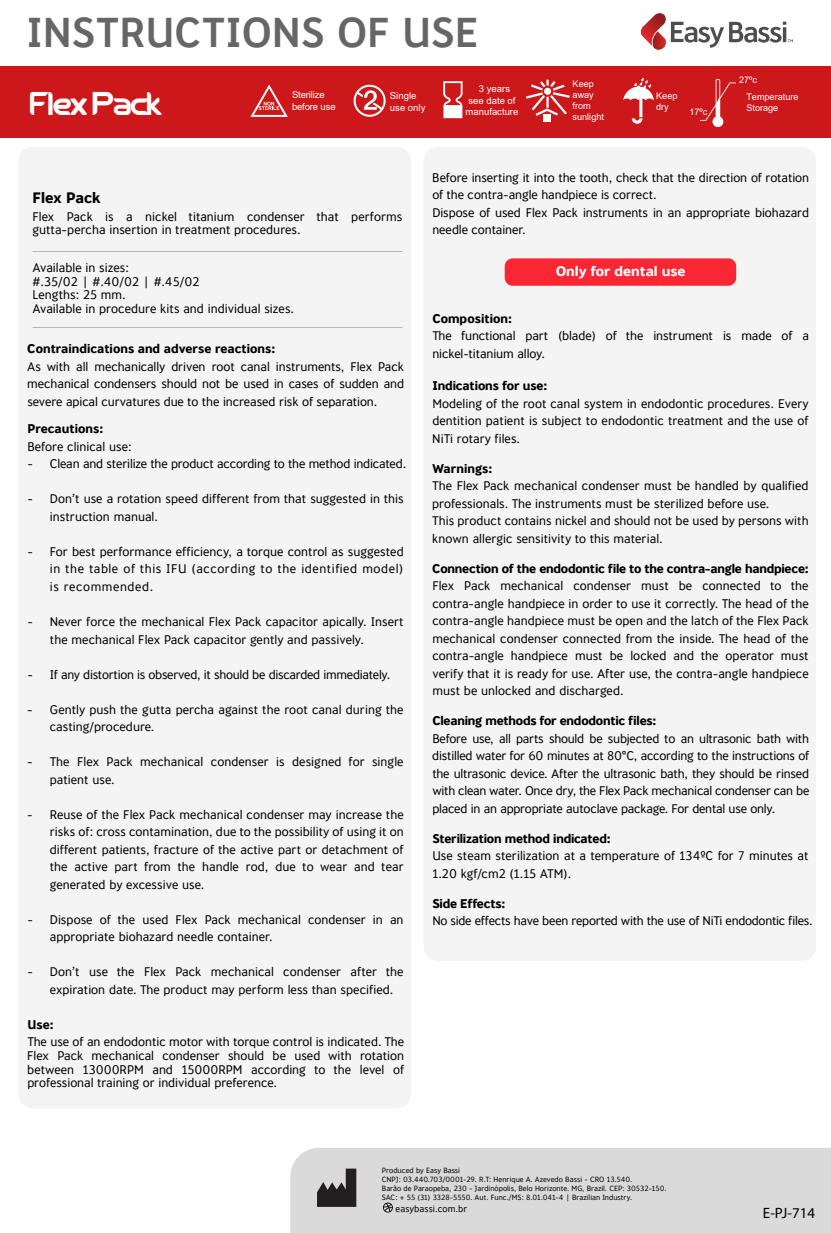
<style>
.page{position:relative;width:831px;height:1233px;background:#fff}
.page>*{position:absolute;margin:0;border:0;box-sizing:border-box;transform-origin:0 0}
.t1{font:500 41.5px "Banjax Lite";color:#666}
.t2{font:41.25px "FIFA Welcome";letter-spacing:-.06em;color:#fff}
.t3{font:700 15px "Banjax Lite";color:#000}
.t4{font:15px "Myriad Pro";color:#000}
.t5{font:700 13.75px "Banjax Lite";color:#fff}
.t6{font:12.5px/17.5px "Banjax Lite";color:#000}
.t7{font:700 12.5px "Banjax Lite";letter-spacing:-.02em;color:#000}
.t8{font:12.5px "Banjax Lite";letter-spacing:-.025em;color:#000}
.t9{font:700 12.5px "Banjax Lite";color:#000}
.t10{font:9.5px/11.4px "Arial";color:#fff}
.t11{font:9.25px "Banjax Lite";color:#000}
.t12{font:9.12px/10.9px "Arial";color:#fff}
.t13{font:7.5px/9px "Banjax Lite";color:#000}
</style>
<div class="page">
<div style="left:423px;top:147px;width:393px;height:814px;background:#f4f4f4;border-radius:14px"></div>
<div style="left:18px;top:147px;width:393px;height:961px;background:#f4f4f4;border-radius:14px"></div>
<div style="left:290px;top:1148px;width:541px;height:85px;background:#dadada"></div>
<svg style="left:317px;top:1168px;width:39px;height:39px"></svg>
<div style="left:0;top:66px;width:831px;height:72px;background:#cc181b"></div>
<img style="left:700px;top:79px;width:36px;height:47px">
<svg style="left:250px;top:85px;width:38px;height:32px"></svg>
<svg style="left:443px;top:81px;width:20px;height:37px"></svg>
<svg style="left:623px;top:78px;width:31px;height:46px"></svg>
<div style="left:543px;top:114px;width:8px;height:8px;background:#fff"></div>
<svg style="left:526px;top:79px;width:44px;height:37px"></svg>
<div style="left:544px;top:88px;width:7px;height:7px;border:1px solid #fff;border-radius:50%"></div>
<svg style="left:353px;top:85px;width:33px;height:32px"></svg>
<div style="left:505px;top:258px;width:231px;height:28px;background:#f92634;border-radius:8px"></div>
<svg style="left:383px;top:1202px;width:10px;height:10px"></svg>
<svg style="left:640px;top:13px;width:153px;height:37px"></svg>
<h1 class="t1" style="left:26px;top:8px;width:454px">INSTRUCTIONS OF USE</h1>
<p class="t12" style="left:739px;top:74px;width:19px">27ºc</p>
<p class="t12" style="left:573px;top:78px;width:33px">Keep away from sunlight</p>
<p class="t10" style="left:292px;top:89px;width:45px">Sterilize before use</p>
<p class="t10" style="left:466px;top:83px;width:54px;text-align:center">3 years<br>see date of manufacture</p>
<p class="t12" style="left:656px;top:90px;width:23px">Keep dry</p>
<h2 class="t2" style="left:28px;top:81px;width:135px">FlexPack</h2>
<p class="t12" style="left:746px;top:92px;width:54px">Temperature<br>Storage</p>
<p class="t10" style="left:390px;top:90px;width:37px">Single use only</p>
<p class="t12" style="left:689px;top:106px;width:19px">17ºc</p>
<p class="t3" style="left:32px;top:189px;width:70px">Flex Pack</p>
<p class="t6" style="left:32px;top:210px;width:371px;line-height:13.8px">Flex Pack is a nickel titanium condenser that performs gutta-percha insertion in treatment procedures.</p>
<p class="t6" style="left:32px;top:261px;width:263px;line-height:13.8px">Available in sizes:<br>#.35/02 | #.40/02 | #.45/02<br>Lengths: 25 mm.<br>Available in procedure kits and individual sizes.</p>
<p class="t9" style="left:27px;top:341px;width:250px">Contraindications and adverse reactions:</p>
<p class="t6" style="left:27px;top:358px;width:378px;text-align:justify">As with all mechanically driven root canal instruments, Flex Pack mechanical condensers should not be used in cases of sudden and severe apical curvatures due to the increased risk of separation.</p>
<p class="t9" style="left:27px;top:421px;width:77px">Precautions:</p>
<p class="t6" style="left:27px;top:438px;width:106px">Before clinical use:</p>
<p class="t6" style="left:27px;top:456px;width:380px">- Clean and sterilize the product according to the method indicated.</p>
<p class="t6" style="left:50px;top:491px;width:355px;text-indent:-22px">- Don’t use a rotation speed different from that suggested in this instruction manual.</p>
<p class="t6" style="left:50px;top:543px;width:355px;text-align:justify;text-indent:-22px">- For best performance efficiency, a torque control as suggested in the table of this IFU (according to the identified model) is recommended.</p>
<p class="t6" style="left:50px;top:613px;width:355px;text-indent:-23px">- Never force the mechanical Flex Pack capacitor apically. Insert the mechanical Flex Pack capacitor gently and passively.</p>
<p class="t8" style="left:27px;top:666px;width:365px">- If any distortion is observed, it should be discarded immediately.</p>
<p class="t6" style="left:50px;top:701px;width:355px;text-indent:-23px">- Gently push the gutta percha against the root canal during the casting/procedure.</p>
<p class="t6" style="left:50px;top:753px;width:355px;text-indent:-23px">- The Flex Pack mechanical condenser is designed for single patient use.</p>
<p class="t6" style="left:50px;top:806px;width:356px;text-align:justify;text-indent:-22px">- Reuse of the Flex Pack mechanical condenser may increase the risks of: cross contamination, due to the possibility of using it on different patients, fracture of the active part or detachment of the active part from the handle rod, due to wear and tear generated by excessive use.</p>
<p class="t6" style="left:50px;top:911px;width:355px;text-indent:-22px">- Dispose of the used Flex Pack mechanical condenser in an appropriate biohazard needle container.</p>
<p class="t6" style="left:50px;top:963px;width:355px;text-indent:-23px">- Don’t use the Flex Pack mechanical condenser after the expiration date. The product may perform less than specified.</p>
<p class="t7" style="left:27px;top:1016px;width:28px">Use:</p>
<p class="t6" style="left:27px;top:1035px;width:378px;line-height:13.8px;text-align:justify">The use of an endodontic motor with torque control is indicated. The Flex Pack mechanical condenser should be used with rotation between 13000RPM and 15000RPM according to the level of professional training or individual preference.</p>
<p class="t6" style="left:432px;top:169px;width:378px">Before inserting it into the tooth, check that the direction of rotation of the contra-angle handpiece is correct.<br>Dispose of used Flex Pack instruments in an appropriate biohazard needle container.</p>
<p class="t5" style="left:556px;top:263px;width:131px">Only for dental use</p>
<p class="t9" style="left:432px;top:310px;width:81px">Composition:</p>
<p class="t6" style="left:432px;top:327px;width:378px">The functional part (blade) of the instrument is made of a nickel-titanium alloy.</p>
<p class="t7" style="left:432px;top:378px;width:117px">Indications for use:</p>
<p class="t6" style="left:432px;top:395px;width:378px;text-align:justify">Modeling of the root canal system in endodontic procedures. Every dentition patient is subject to endodontic treatment and the use of NiTi rotary files.</p>
<p class="t9" style="left:432px;top:460px;width:61px">Warnings:</p>
<p class="t6" style="left:432px;top:477px;width:378px">The Flex Pack mechanical condenser must be handled by qualified professionals. The instruments must be sterilized before use.<br>This product contains nickel and should not be used by persons with known allergic sensitivity to this material.</p>
<p class="t7" style="left:432px;top:560px;width:378px">Connection of the endodontic file to the contra-angle handpiece:</p>
<p class="t6" style="left:432px;top:577px;width:378px;text-align:justify">Flex Pack mechanical condenser must be connected to the contra-angle handpiece in order to use it correctly. The head of the contra-angle handpiece must be open and the latch of the Flex Pack mechanical condenser connected from the inside. The head of the contra-angle handpiece must be locked and the operator must verify that it is ready for use. After use, the contra-angle handpiece must be unlocked and discharged.</p>
<p class="t7" style="left:432px;top:713px;width:225px">Cleaning methods for endodontic files:</p>
<p class="t6" style="left:432px;top:730px;width:379px;text-align:justify">Before use, all parts should be subjected to an ultrasonic bath with distilled water for 60 minutes at 80°C, according to the instructions of the ultrasonic device. After the ultrasonic bath, they should be rinsed with clean water. Once dry, the Flex Pack mechanical condenser can be placed in an appropriate autoclave package. For dental use only.</p>
<p class="t7" style="left:432px;top:830px;width:180px">Sterilization method indicated:</p>
<p class="t6" style="left:432px;top:847px;width:378px">Use steam sterilization at a temperature of 134ºC for 7 minutes at<br>1.20 kgf/cm2 (1.15 ATM).</p>
<p class="t7" style="left:432px;top:895px;width:75px">Side Effects:</p>
<p class="t8" style="left:432px;top:913px;width:382px">No side effects have been reported with the use of NiTi endodontic files.</p>
<p class="t13" style="left:382px;top:1166px;width:286px">Produced by Easy Bassi<br>CNPJ: 03.440.703/0001-29. R.T: Henrique A. Azevedo Bassi - CRO 13.540.<br>Barão de Paraopeba, 230 - Jardinópolis, Belo Horizonte. MG, Brazil. CEP: 30532-150.<br>SAC: + 55 (31) 3328-5550. Aut. Func./MS: 8.01.041-4 | Brazilian Industry.</p>
<p class="t11" style="left:396px;top:1203px;width:73px">easybassi.com.br</p>
<p class="t4" style="left:763px;top:1203px;width:54px">E-PJ-714</p>
</div>
